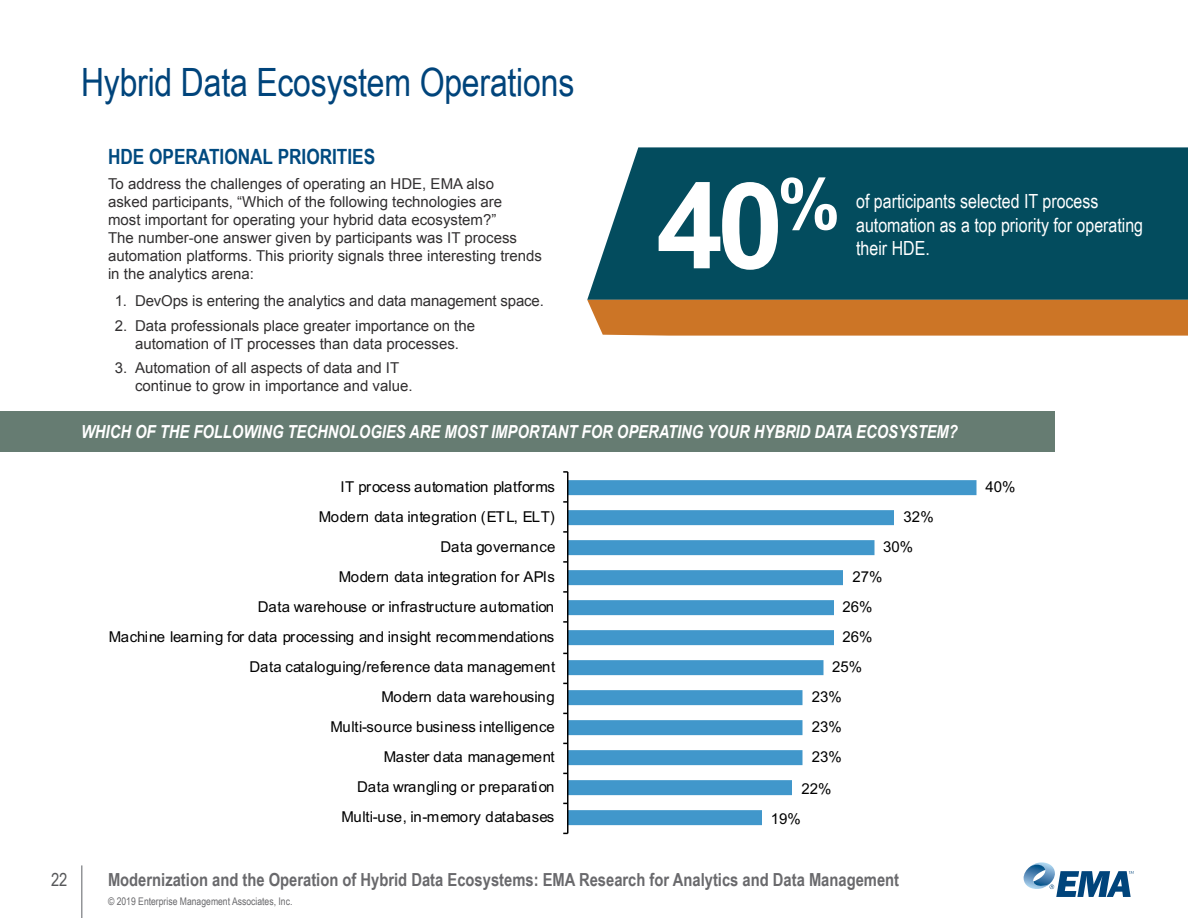
<style>
.page{position:relative;width:1188px;height:918px;background:#fff}
.page>*{position:absolute;margin:0;border:0;box-sizing:border-box;transform-origin:0 0}
.t1{font:700 120px "Arial";color:#fff}
.Heading_1{font:39px "Arial Narrow";letter-spacing:-.005em;color:#00447b}
.SUBHEAD_1{font:700 21px "Arial Narrow";color:#004a80}
.SIDEBAR_2{font:19.5px/23.4px "Arial Narrow";color:#fff}
.t2{font:700 18px "Arial Narrow";color:#69696c}
.CHART_TITLE{font:italic 700 18px "Arial Narrow";color:#fff}
.t3{font:18px "Arial Narrow";color:#57585a}
.t4{font:15px/18px "Arial";color:#312f30}
.t5{font:15px/30px "Arial";color:#000}
.t6{font:10.5px "Arial Narrow";color:#69696c}
</style>
<div class="page">
<svg style="left:1023px;top:862px;width:111px;height:35px"></svg>
<hr style="left:81px;top:865px;width:1px;height:53px;background:#939598">
<div style="left:587px;top:147px;width:601px;height:153px;background:#034c5e"></div>
<div style="left:587px;top:300px;width:601px;height:36px;background:#cc7526"></div>
<div style="left:0;top:412px;width:1054px;height:40px;background:#667c72"></div>
<svg style="left:568px;top:480px;width:408px;height:345px"></svg>
<hr style="left:567px;top:472px;width:1px;height:361px;background:#000">
<p class="Heading_1" style="left:81px;top:54px;width:495px">Hybrid Data Ecosystem Operations</p>
<p class="SUBHEAD_1" style="left:108px;top:140px;width:269px">HDE OPERATIONAL PRIORITIES</p>
<p class="t4" style="left:108px;top:174px;width:436px">To address the challenges of operating an HDE, EMA also<br>asked participants, “Which of the following technologies are<br>most important for operating your hybrid data ecosystem?”<br>The number-one answer given by participants was IT process automation platforms. This priority signals three interesting trends in the analytics arena:</p>
<p class="t4" style="left:115px;top:292px;width:431px">1. DevOps is entering the analytics and data management space.</p>
<p class="t4" style="left:115px;top:317px;width:362px;text-align:center">2. Data professionals place greater importance on the automation of IT processes than data processes.</p>
<p class="t4" style="left:135px;top:359px;width:279px;text-indent:-20px">3. Automation of all aspects of data and IT continue to grow in importance and value.</p>
<p class="t1" style="left:656px;top:146px;width:185px">40<sup>%</sup></p>
<p class="SIDEBAR_2" style="left:856px;top:189px;width:289px">of participants selected IT process automation as a top priority for operating their HDE.</p>
<p class="CHART_TITLE" style="left:81px;top:418px;width:878px">WHICH OF THE FOLLOWING TECHNOLOGIES ARE MOST IMPORTANT FOR OPERATING YOUR HYBRID DATA ECOSYSTEM?</p>
<p class="t5" style="left:109px;top:472px;width:448px;text-align:right">IT process automation platforms<br>Modern data integration (ETL, ELT)<br>Data governance<br>Modern data integration for APIs<br>Data warehouse or infrastructure automation<br>Machine learning for data processing and insight recommendations Data cataloguing/reference data management<br>Modern data warehousing<br>Multi-source business intelligence<br>Master data management<br>Data wrangling or preparation<br>Multi-use, in-memory databases</p>
<p class="t5" style="left:883px;top:502px;width:52px;text-indent:20px">32%<br>30%</p>
<p class="t5" style="left:853px;top:562px;width:32px">27%</p>
<p class="t5" style="left:842px;top:592px;width:32px">26%</p>
<p class="t5" style="left:842px;top:622px;width:32px">26%</p>
<p class="t5" style="left:832px;top:652px;width:32px">25%</p>
<p class="t5" style="left:812px;top:682px;width:32px">23%</p>
<p class="t5" style="left:812px;top:712px;width:32px">23%</p>
<p class="t5" style="left:812px;top:742px;width:32px">23%</p>
<p class="t5" style="left:801px;top:773px;width:32px">22%</p>
<p class="t5" style="left:771px;top:803px;width:32px">19%</p>
<p class="t3" style="left:51px;top:866px;width:18px">22</p>
<p class="t2" style="left:108px;top:866px;width:793px">Modernization and the Operation of Hybrid Data Ecosystems: EMA Research for Analytics and Data Management</p>
<p class="t6" style="left:108px;top:893px;width:186px">© 2019 Enterprise Management Associates, Inc.</p>
<p class="t5" style="left:985px;top:472px;width:32px">40%</p>
</div>
